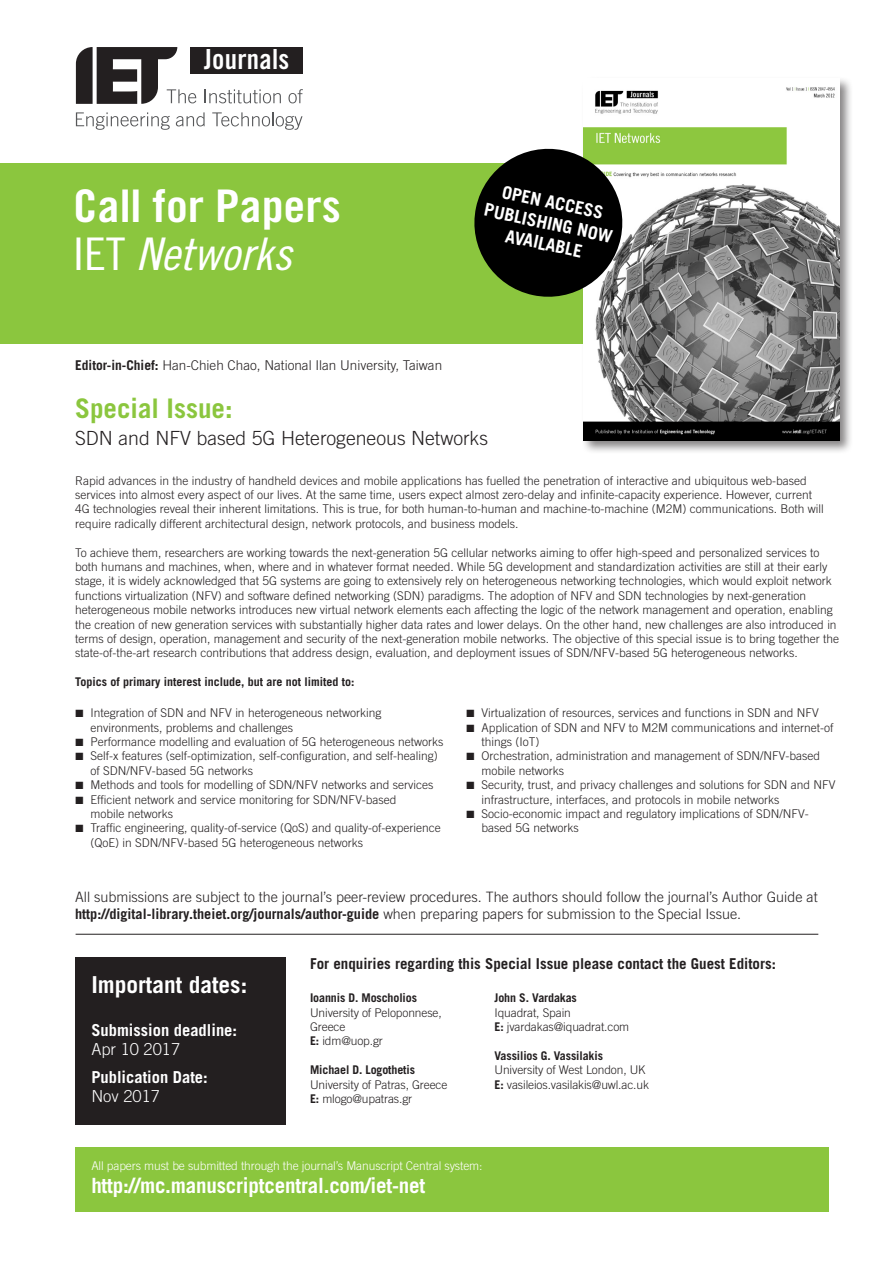
<style>
.page{position:relative;width:893px;height:1263px;background:#fff}
.page>*{position:absolute;margin:0;border:0;box-sizing:border-box;transform-origin:0 0}
.t1{font:45px "Trade Gothic Bold Cond Twenty";color:#fff;scale:1.09 1}
.t2{font:45px "Trade Gothic Cond Eighteen Obl";color:#fff;scale:1.09 1}
.t3{font:27.75px "Trade Gothic LT Std Bd Cn 20";letter-spacing:.01em;color:#fff}
.t4{font:700 27px "Trade Gothic";color:#8bc63e}
.t5{font:700 23.4px "Trade Gothic";color:#fff}
.t6{font:700 21px "Trade Gothic";letter-spacing:-.01em;color:#fff}
.t7{font:300 19.5px "Trade Gothic";color:#231f20}
.t8{font:700 17.85px/21px "Trade Gothic";color:#fff;text-align:center}
.t9{font:700 16.5px/19.4px "Trade Gothic";color:#fff}
.t10{font:300 16.5px "Trade Gothic";color:#fff}
.t11{font:700 15px "Trade Gothic";color:#231f20}
.t12{font:300 14.25px "Trade Gothic";color:#231f20}
.t13{font:700 14.25px "Trade Gothic";color:#231f20}
.t14{font:300 13.5px "Trade Gothic";color:#231f20}
.t15{font:300 12px/14.4px "Trade Gothic";color:#231f20}
.t16{font:700 12px "Trade Gothic";letter-spacing:-.01em;color:#231f20}
.t17{font:300 12px "Trade Gothic";letter-spacing:-.01em;color:#fff}
.s1{font-family:"Trade Gothic Cond Eighteen"}
.s2{font-weight:700}
.s3{font-weight:300}
</style>
<div class="page">
<div style="left:0;top:163px;width:738px;height:181px;background:#8bc63e"></div>
<svg style="left:76px;top:47px;width:120px;height:57px"></svg>
<svg style="left:204px;top:89px;width:77px;height:14px"></svg>
<svg style="left:288px;top:89px;width:15px;height:14px"></svg>
<svg style="left:76px;top:112px;width:94px;height:18px"></svg>
<svg style="left:176px;top:112px;width:29px;height:14px"></svg>
<svg style="left:212px;top:112px;width:91px;height:18px"></svg>
<div style="left:190px;top:47px;width:113px;height:27px;background:#231f20"></div>
<div style="left:581px;top:76px;width:273px;height:378px;background:#231f20;opacity:.55"></div>
<img style="left:583px;top:78px;width:256px;height:362px">
<div style="left:76px;top:957px;width:210px;height:167px;background:#231f20"></div>
<hr style="left:76px;top:934px;width:742px;height:1px;background:#231f20">
<div style="left:76px;top:1147px;width:753px;height:64px;background:#8bc63e"></div>
<svg style="left:474px;top:142px;width:155px;height:162px"></svg>
<p class="t3" style="left:204px;top:43px;width:87px">Journals</p>
<p class="t1" style="left:73px;top:179px;width:247px">Call for Papers</p>
<p class="t2" style="left:73px;top:227px;width:202px"><span class="s1">IET</span> Networks</p>
<p class="t14" style="left:75px;top:357px;width:369px"><span class="s2">Editor-in-Chief:</span> Han-Chieh Chao, National Ilan University, Taiwan</p>
<p class="t8" style="left:491px;top:178px;width:132px;rotate:12deg">OPEN ACCESS<br>PUBLISHING NOW<br>AVAILABLE</p>
<p class="t4" style="left:75px;top:392px;width:159px">Special Issue:</p>
<p class="t7" style="left:75px;top:427px;width:414px">SDN and NFV based 5G Heterogeneous Networks</p>
<p class="t15" style="left:75px;top:473px;width:750px">Rapid advances in the industry of handheld devices and mobile applications has fuelled the penetration of interactive and ubiquitous web-based services into almost every aspect of our lives. At the same time, users expect almost zero-delay and infinite-capacity experience. However, current 4G technologies reveal their inherent limitations. This is true, for both human-to-human and machine-to-machine (M2M) communications. Both will require radically different architectural design, network protocols, and business models.</p>
<p class="t15" style="left:75px;top:545px;width:766px">To achieve them, researchers are working towards the next-generation 5G cellular networks aiming to offer high-speed and personalized services to both humans and machines, when, where and in whatever format needed. While 5G development and standardization activities are still at their early stage, it is widely acknowledged that 5G systems are going to extensively rely on heterogeneous networking technologies, which would exploit network functions virtualization (NFV) and software defined networking (SDN) paradigms. The adoption of NFV and SDN technologies by next-generation heterogeneous mobile networks introduces new virtual network elements each affecting the logic of the network management and operation, enabling the creation of new generation services with substantially higher data rates and lower delays. On the other hand, new challenges are also introduced in terms of design, operation, management and security of the next-generation mobile networks. The objective of this special issue is to bring together the state-of-the-art research contributions that address design, evaluation, and deployment issues of SDN/NFV-based 5G heterogeneous networks.</p>
<p class="t16" style="left:75px;top:675px;width:281px">Topics of primary interest include, but are not limited to:</p>
<p class="t15" style="left:91px;top:705px;width:292px;text-indent:-15px">■ Integration of SDN and NFV in heterogeneous networking environments, problems and challenges</p>
<p class="t15" style="left:76px;top:734px;width:369px">■ Performance modelling and evaluation of 5G heterogeneous networks</p>
<p class="t15" style="left:91px;top:749px;width:349px;text-indent:-15px">■ Self-x features (self-optimization, self-configuration, and self-healing) of SDN/NFV-based 5G networks</p>
<p class="t15" style="left:76px;top:777px;width:359px">■ Methods and tools for modelling of SDN/NFV networks and services</p>
<p class="t15" style="left:76px;top:792px;width:322px">■ Efficient network and service monitoring for SDN/NFV-based</p>
<p class="t15" style="left:91px;top:806px;width:84px">mobile networks</p>
<p class="t15" style="left:76px;top:821px;width:367px">■ Traffic engineering, quality-of-service (QoS) and quality-of-experience</p>
<p class="t15" style="left:91px;top:835px;width:274px">(QoE) in SDN/NFV-based 5G heterogeneous networks</p>
<p class="t15" style="left:466px;top:705px;width:354px">■ Virtualization of resources, services and functions in SDN and NFV</p>
<p class="t15" style="left:481px;top:720px;width:354px;text-indent:-15px">■ Application of SDN and NFV to M2M communications and internet-of things (IoT)</p>
<p class="t15" style="left:481px;top:749px;width:340px;text-indent:-15px">■ Orchestration, administration and management of SDN/NFV-based mobile networks</p>
<p class="t15" style="left:466px;top:777px;width:370px">■ Security, trust, and privacy challenges and solutions for SDN and NFV</p>
<p class="t15" style="left:481px;top:792px;width:300px">infrastructure, interfaces, and protocols in mobile networks</p>
<p class="t15" style="left:466px;top:806px;width:344px">■ Socio-economic impact and regulatory implications of SDN/NFV-</p>
<p class="t15" style="left:481px;top:821px;width:99px">based 5G networks</p>
<p class="t12" style="left:75px;top:888px;width:744px">All submissions are subject to the journal’s peer-review procedures. The authors should follow the journal’s Author Guide at</p>
<p class="t13" style="left:75px;top:905px;width:668px">http://digital-library.theiet.org/journals/author-guide <span class="s3">when preparing papers for submission to the Special Issue.</span></p>
<p class="t5" style="left:91px;top:970px;width:157px">Important dates:</p>
<p class="t9" style="left:91px;top:1020px;width:147px">Submission deadline:</p>
<p class="t10" style="left:91px;top:1039px;width:90px">Apr 10 2017</p>
<p class="t9" style="left:91px;top:1067px;width:118px">Publication Date:<br><span class="s3">Nov 2017</span></p>
<p class="t11" style="left:310px;top:954px;width:467px">For enquiries regarding this Special Issue please contact the Guest Editors:</p>
<p class="t16" style="left:310px;top:991px;width:108px">Ioannis D. Moscholios</p>
<p class="t15" style="left:310px;top:1005px;width:133px">University of Peloponnese,<br>Greece</p>
<p class="t15" style="left:310px;top:1034px;width:74px"><span class="s2">E:</span> idm@uop.gr</p>
<p class="t16" style="left:310px;top:1063px;width:106px">Michael D. Logothetis</p>
<p class="t15" style="left:310px;top:1077px;width:139px">University of Patras, Greece</p>
<p class="t15" style="left:310px;top:1091px;width:104px"><span class="s2">E:</span> mlogo@upatras.gr</p>
<p class="t16" style="left:494px;top:991px;width:84px">John S. Vardakas</p>
<p class="t15" style="left:494px;top:1005px;width:78px">Iquadrat, Spain</p>
<p class="t15" style="left:494px;top:1019px;width:136px"><span class="s2">E:</span> jvardakas@iquadrat.com</p>
<p class="t16" style="left:494px;top:1048px;width:110px">Vassilios G. Vassilakis</p>
<p class="t15" style="left:494px;top:1063px;width:153px">University of West London, UK</p>
<p class="t15" style="left:494px;top:1077px;width:156px"><span class="s2">E:</span> vasileios.vasilakis@uwl.ac.uk</p>
<p class="t17" style="left:91px;top:1159px;width:393px">All papers must be submitted through the journal’s Manuscript Central system:</p>
<p class="t6" style="left:91px;top:1172px;width:335px">http://mc.manuscriptcentral.com/iet-net</p>
</div>
